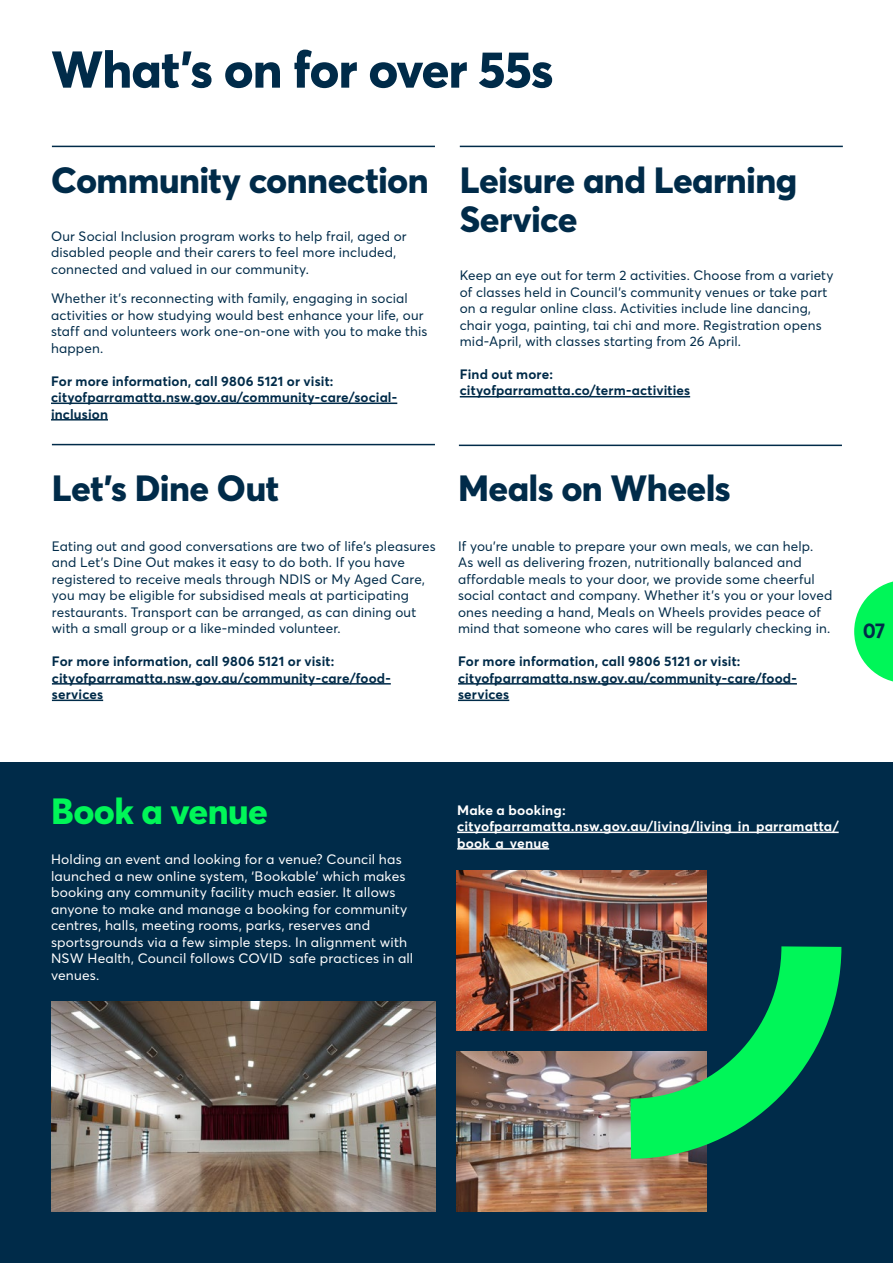
<style>
.page{position:relative;width:893px;height:1263px;background:#fff}
.page>*{position:absolute;margin:0;border:0;box-sizing:border-box;transform-origin:0 0}
.t1{font:800 51px "Parramatta";letter-spacing:-.02em;color:#002b49}
.t2{font:800 36px/39px "Parramatta";letter-spacing:-.015em;color:#002b49}
.t3{font:800 36px "Parramatta";letter-spacing:-.015em;color:#00f658}
.t4{font:700 21px "Parramatta";color:#002b49}
.t5{font:13.5px/16.5px "Parramatta";letter-spacing:.01em;color:#002b49}
.t6{font:700 13.5px/16.5px "Parramatta";letter-spacing:.01em;color:#002b49}
.t7{font:13.5px/16.5px "Parramatta";letter-spacing:.01em;color:#fff}
.t8{font:700 13.5px/16.5px "Parramatta";letter-spacing:.015em;color:#fff}
</style>
<div class="page">
<div style="left:0;top:762px;width:893px;height:501px;background:#002b49"></div>
<hr style="left:457px;top:848px;width:92px;height:1px;background:#fff">
<hr style="left:457px;top:831px;width:382px;height:2px;background:#fff">
<hr style="left:459px;top:445px;width:383px;height:1px;background:#002b49">
<hr style="left:52px;top:444px;width:383px;height:1px;background:#002b49">
<hr style="left:460px;top:146px;width:383px;height:1px;background:#002b49">
<hr style="left:52px;top:146px;width:383px;height:1px;background:#002b49">
<hr style="left:51px;top:402px;width:346px;height:2px;background:#002b49">
<hr style="left:51px;top:419px;width:57px;height:1px;background:#002b49">
<hr style="left:52px;top:683px;width:339px;height:1px;background:#002b49">
<hr style="left:52px;top:699px;width:51px;height:2px;background:#002b49">
<hr style="left:460px;top:396px;width:230px;height:1px;background:#002b49">
<hr style="left:458px;top:683px;width:339px;height:1px;background:#002b49">
<hr style="left:458px;top:699px;width:51px;height:2px;background:#002b49">
<img style="left:51px;top:1001px;width:385px;height:211px">
<svg style="left:854px;top:581px;width:39px;height:101px"></svg>
<img style="left:457px;top:870px;width:250px;height:160px">
<img style="left:457px;top:1051px;width:250px;height:161px">
<img style="left:571px;top:887px;width:271px;height:302px">
<h2 class="t1" style="left:51px;top:33px;width:504px">What’s on for over 55s</h2>
<h3 class="t2" style="left:51px;top:159px;width:379px">Community connection</h3>
<p class="t5" style="left:51px;top:227px;width:357px">Our Social Inclusion program works to help frail, aged or disabled people and their carers to feel more included, connected and valued in our community.</p>
<p class="t5" style="left:51px;top:289px;width:378px">Whether it’s reconnecting with family, engaging in social activities or how studying would best enhance your life, our staff and volunteers work one-on-one with you to make this happen.</p>
<p class="t6" style="left:51px;top:372px;width:348px">For more information, call 9806 5121 or visit: cityofparramatta.nsw.gov.au/community-care/social&shy;inclusion</p>
<h3 class="t2" style="left:52px;top:467px;width:229px">Let’s Dine Out</h3>
<p class="t5" style="left:52px;top:537px;width:385px">Eating out and good conversations are two of life’s pleasures and Let’s Dine Out makes it easy to do both. If you have registered to receive meals through NDIS or My Aged Care, you may be eligible for subsidised meals at participating restaurants. Transport can be arranged, as can dining out with a small group or a like-minded volunteer.</p>
<p class="t6" style="left:52px;top:652px;width:340px">For more information, call 9806 5121 or visit: cityofparramatta.nsw.gov.au/community-care/food&shy;services</p>
<h3 class="t2" style="left:460px;top:159px;width:339px">Leisure and Learning<br>Service</h3>
<p class="t5" style="left:460px;top:266px;width:375px">Keep an eye out for term 2 activities. Choose from a variety of classes held in Council’s community venues or take part on a regular online class. Activities include line dancing, chair yoga, painting, tai chi and more. Registration opens mid-April, with classes starting from 26 April.</p>
<p class="t6" style="left:460px;top:365px;width:232px">Find out more: cityofparramatta.co/term-activities</p>
<h3 class="t2" style="left:458px;top:467px;width:274px">Meals on Wheels</h3>
<p class="t5" style="left:458px;top:537px;width:376px">If you’re unable to prepare your own meals, we can help.<br>As well as delivering frozen, nutritionally balanced and affordable meals to your door, we provide some cheerful social contact and company. Whether it’s you or your loved ones needing a hand, Meals on Wheels provides peace of mind that someone who cares will be regularly checking in.</p>
<p class="t6" style="left:458px;top:652px;width:340px">For more information, call 9806 5121 or visit: cityofparramatta.nsw.gov.au/community-care/food&shy;services</p>
<h3 class="t4" style="left:863px;top:616px;width:24px">07</h3>
<h3 class="t3" style="left:51px;top:786px;width:219px">Book a venue</h3>
<p class="t7" style="left:51px;top:850px;width:364px">Holding an event and looking for a venue? Council has launched a new online system, ‘Bookable’ which makes booking any community facility much easier. It allows anyone to make and manage a booking for community centres, halls, meeting rooms, parks, reserves and sportsgrounds via a few simple steps. In alignment with NSW Health, Council follows COVID safe practices in all venues.</p>
<p class="t8" style="left:457px;top:801px;width:383px">Make a booking: cityofparramatta.nsw.gov.au/living/living in parramatta/ book a venue</p>
</div>
